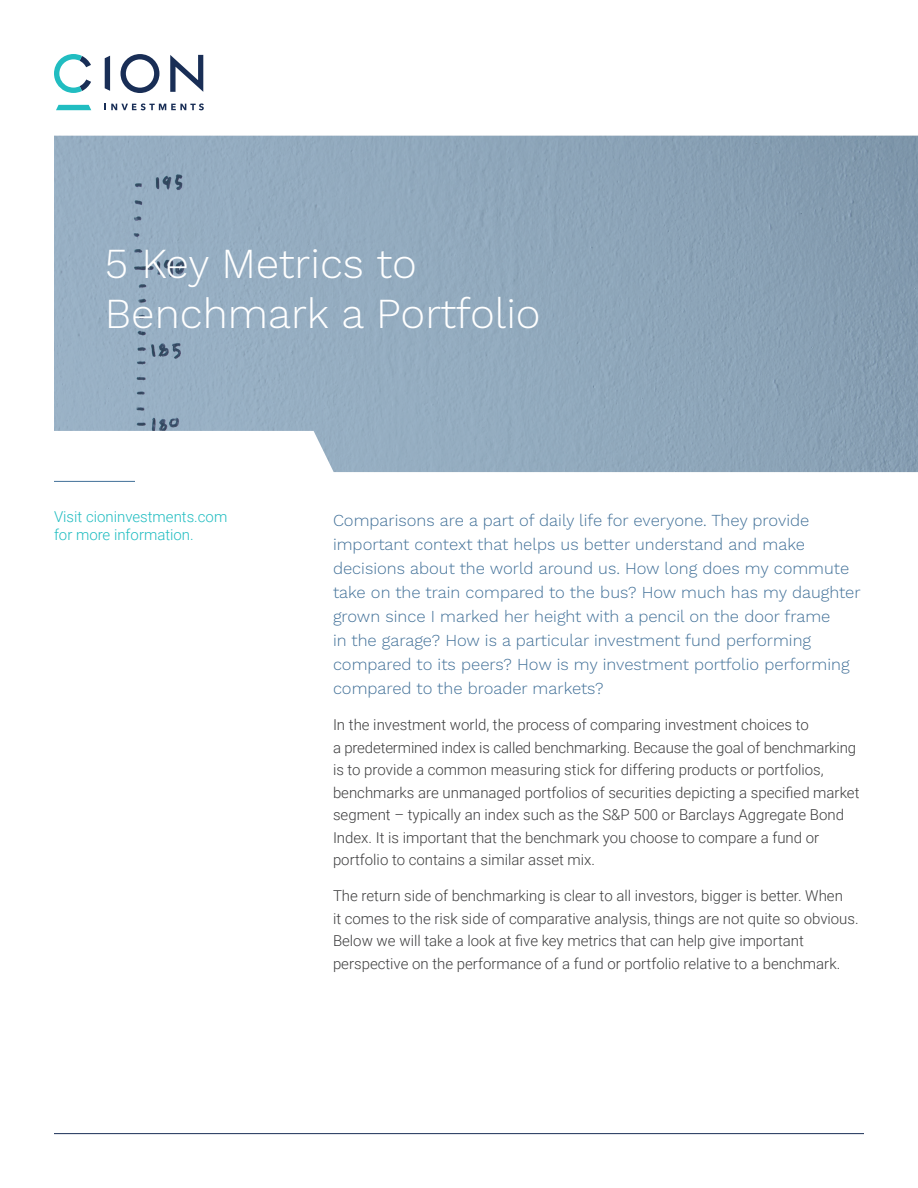
<style>
.page{position:relative;width:918px;height:1188px;background:#fff}
.page>*{position:absolute;margin:0;border:0;box-sizing:border-box;transform-origin:0 0}
.t1{font:300 42px/50.4px "Work Sans";color:#fff}
.t2{font:300 16.5px/24px "Work Sans";color:#417098}
.t3{font:300 15px/22.5px "Roboto";color:#3e3e3f}
.t4{font:300 15px/18px "Roboto";color:#21bdc1}
</style>
<div class="page">
<svg style="left:54px;top:136px;width:864px;height:336px;background:#95acbf"></svg>
<svg style="left:105px;top:103px;width:99px;height:7px"></svg>
<svg style="left:54px;top:54px;width:37px;height:39px"></svg>
<svg style="left:105px;top:56px;width:5px;height:35px"></svg>
<svg style="left:56px;top:105px;width:35px;height:5px"></svg>
<svg style="left:170px;top:55px;width:33px;height:37px"></svg>
<svg style="left:121px;top:54px;width:38px;height:39px"></svg>
<hr style="left:54px;top:481px;width:81px;height:1px;background:#417098">
<hr style="left:54px;top:1133px;width:810px;height:1px;background:#192e56">
<p class="t1" style="left:105px;top:240px;width:437px">5 Key Metrics to<br>Benchmark a Portfolio</p>
<p class="t4" style="left:54px;top:507px;width:175px">Visit cioninvestments.com for more information.</p>
<p class="t2" style="left:333px;top:509px;width:529px">Comparisons are a part of daily life for everyone. They provide important context that helps us better understand and make decisions about the world around us. How long does my commute take on the train compared to the bus? How much has my daughter grown since I marked her height with a pencil on the door frame<br>in the garage? How is a particular investment fund performing compared to its peers? How is my investment portfolio performing compared to the broader markets?</p>
<p class="t3" style="left:333px;top:713px;width:528px">In the investment world, the process of comparing investment choices to<br>a predetermined index is called benchmarking. Because the goal of benchmarking is to provide a common measuring stick for differing products or portfolios, benchmarks are unmanaged portfolios of securities depicting a specified market segment – typically an index such as the S&amp;P 500 or Barclays Aggregate Bond Index. It is important that the benchmark you choose to compare a fund or portfolio to contains a similar asset mix.</p>
<p class="t3" style="left:333px;top:884px;width:527px">The return side of benchmarking is clear to all investors, bigger is better. When<br>it comes to the risk side of comparative analysis, things are not quite so obvious.<br>Below we will take a look at five key metrics that can help give important perspective on the performance of a fund or portfolio relative to a benchmark.</p>
</div>
